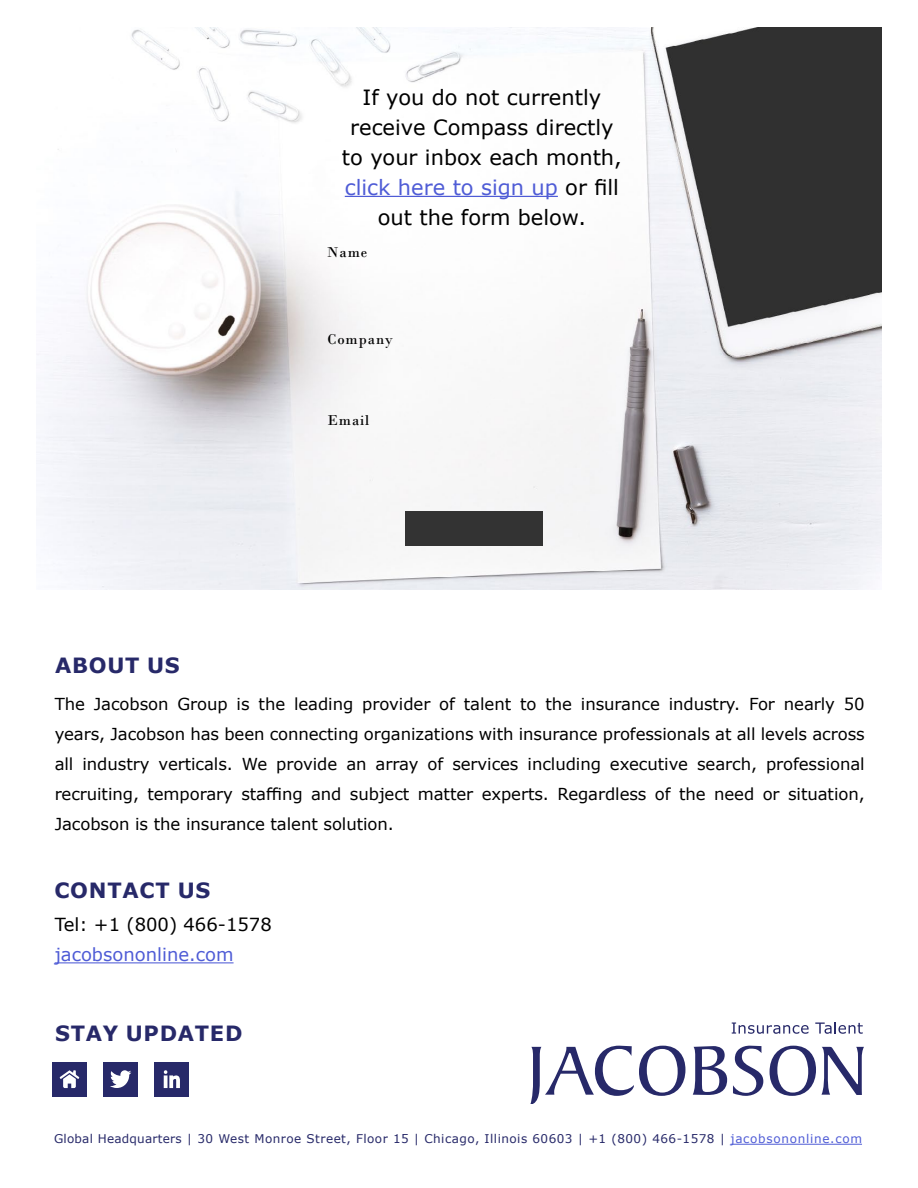
<style>
.page{position:relative;width:918px;height:1188px;background:#fff}
.page>*{position:absolute;margin:0;border:0;box-sizing:border-box;transform-origin:0 0}
.t1{font:21px/30px "Verdana";color:#000;text-align:center}
.t2{font:700 21px "Verdana";letter-spacing:.035em;color:#272969}
.t3{font:18px "Verdana";color:#000}
.t4{font:18px "Verdana";color:#4f5cd6}
.t5{font:16.5px/30px "Verdana";letter-spacing:-.005em;color:#000;text-align:justify}
.t6{font:15px "Bodoni";letter-spacing:.06em;color:#000}
.t7{font:12px "Verdana";letter-spacing:.04em;color:#272969}
.s1{color:#4f5cd6}
</style>
<div class="page">
<img style="left:37px;top:27px;width:844px;height:562px">
<hr style="left:55px;top:962px;width:179px;height:1px;background:#4f5cd6">
<svg style="left:530px;top:1046px;width:155px;height:58px"></svg>
<svg style="left:693px;top:1046px;width:34px;height:49px"></svg>
<svg style="left:733px;top:1046px;width:30px;height:50px"></svg>
<svg style="left:770px;top:1046px;width:46px;height:50px"></svg>
<svg style="left:822px;top:1047px;width:42px;height:48px"></svg>
<svg style="left:732px;top:1022px;width:77px;height:12px"></svg>
<svg style="left:815px;top:1022px;width:48px;height:12px"></svg>
<hr style="left:731px;top:1144px;width:131px;height:1px;background:#4f5cd6">
<div style="left:406px;top:511px;width:137px;height:35px;background:#333"></div>
<hr style="left:345px;top:196px;width:213px;height:1px;background:#4f5cd6">
<div style="left:104px;top:1062px;width:34px;height:35px;background:#272969"></div>
<svg style="left:110px;top:1070px;width:21px;height:18px"></svg>
<div style="left:155px;top:1062px;width:34px;height:35px;background:#272969"></div>
<svg style="left:164px;top:1070px;width:16px;height:18px"></svg>
<div style="left:52px;top:1062px;width:35px;height:35px;background:#272969"></div>
<svg style="left:60px;top:1070px;width:19px;height:18px"></svg>
<p class="t1" style="left:342px;top:82px;width:281px">If you do not currently receive Compass directly to your inbox each month, <span class="s1">click here to sign up</span> or fill out the form below.</p>
<p class="t6" style="left:327px;top:244px;width:42px">Name</p>
<p class="t6" style="left:328px;top:330px;width:67px">Company</p>
<p class="t2" style="left:55px;top:651px;width:126px">ABOUT US</p>
<p class="t6" style="left:328px;top:411px;width:43px">Email</p>
<p class="t5" style="left:55px;top:689px;width:812px">The Jacobson Group is the leading provider of talent to the insurance industry. For nearly 50 years, Jacobson has been connecting organizations with insurance professionals at all levels across all industry verticals. We provide an array of services including executive search, professional recruiting, temporary staffing and subject matter experts. Regardless of the need or situation, Jacobson is the insurance talent solution.</p>
<p class="t2" style="left:54px;top:875px;width:157px">CONTACT US</p>
<p class="t3" style="left:55px;top:912px;width:219px">Tel: +1 (800) 466-1578</p>
<p class="t4" style="left:55px;top:942px;width:180px">jacobsononline.com</p>
<p class="t2" style="left:55px;top:1018px;width:189px">STAY UPDATED</p>
<p class="t7" style="left:54px;top:1131px;width:810px">Global Headquarters | 30 West Monroe Street, Floor 15 | Chicago, Illinois 60603 | +1 (800) 466-1578 | <span class="s1">jacobsononline.com</span></p>
</div>
